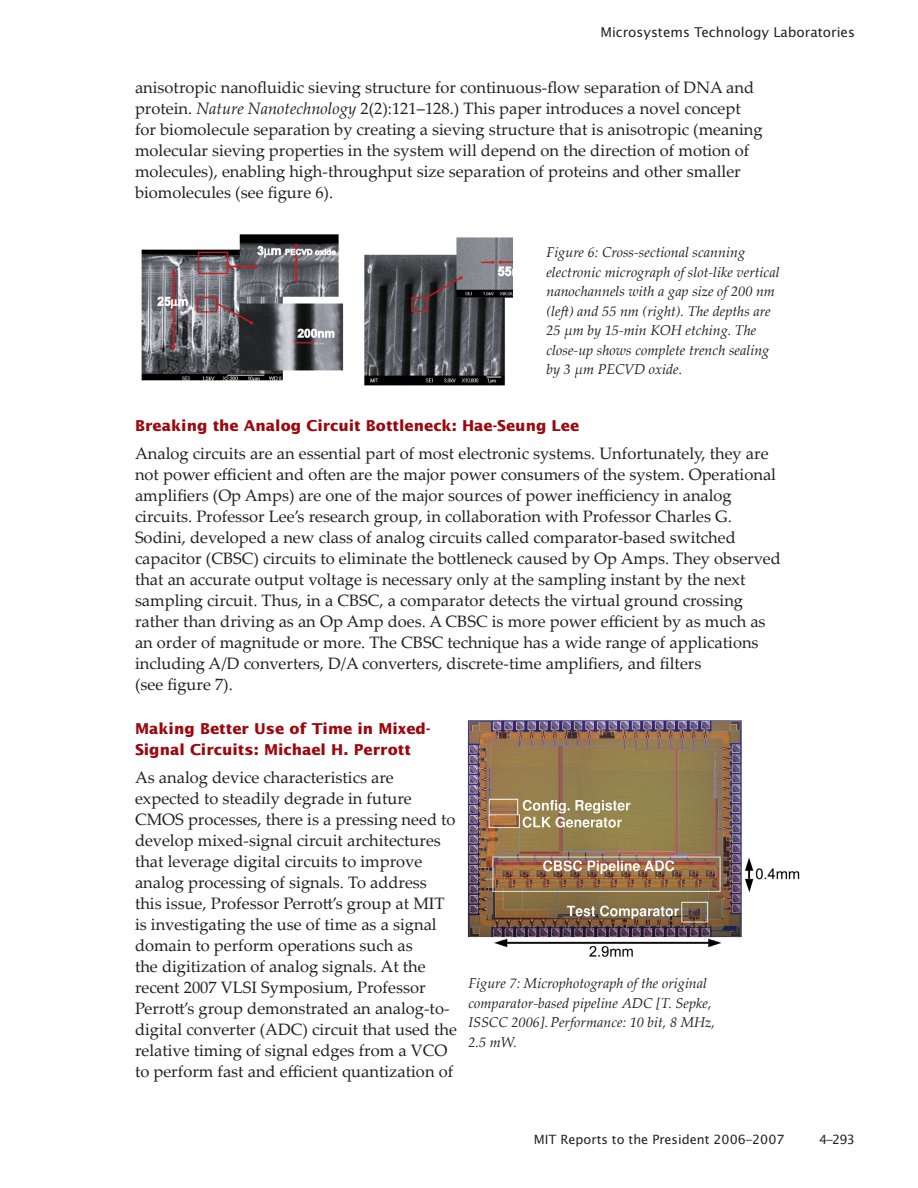
<style>
.page{position:relative;width:918px;height:1188px;background:#fff}
.page>*{position:absolute;margin:0;border:0;box-sizing:border-box;transform-origin:0 0}
.t1{font:16.5px/21px "Palatino Linotype";color:#231f20}
.Heading_3{font:700 15px/21px "Lucida Sans Std";color:#9d070d}
.t2{font:italic 14.25px/19.5px "Palatino Linotype";color:#231f20}
.t3{font:13.5px "Lucida Sans Std";color:#231f20}
.t4{font:12.75px "Lucida Sans Std";color:#231f20}
.s1{font-style:italic}
</style>
<div class="page">
<img style="left:141px;top:234px;width:372px;height:152px">
<img style="left:467px;top:720px;width:333px;height:237px">
<p class="t3" style="left:600px;top:25px;width:256px">Microsystems Technology Laboratories</p>
<p class="t1" style="left:135px;top:76px;width:629px">anisotropic nanofluidic sieving structure for continuous-flow separation of DNA and protein. <span class="s1">Nature Nanotechnology</span> 2(2):121–128.) This paper introduces a novel concept for biomolecule separation by creating a sieving structure that is anisotropic (meaning molecular sieving properties in the system will depend on the direction of motion of molecules), enabling high-throughput size separation of proteins and other smaller biomolecules (see figure 6).</p>
<p class="t2" style="left:546px;top:242px;width:235px">Figure 6: Cross-sectional scanning electronic micrograph of slot-like vertical nanochannels with a gap size of 200 nm (left) and 55 nm (right). The depths are 25 µm by 15-min KOH etching. The close-up shows complete trench sealing by 3 µm PECVD oxide.</p>
<p class="Heading_3" style="left:135px;top:415px;width:446px">Breaking the Analog Circuit Bottleneck: Hae-Seung Lee</p>
<p class="t1" style="left:135px;top:442px;width:647px">Analog circuits are an essential part of most electronic systems. Unfortunately, they are not power efficient and often are the major power consumers of the system. Operational amplifiers (Op Amps) are one of the major sources of power inefficiency in analog circuits. Professor Lee’s research group, in collaboration with Professor Charles G.<br>Sodini, developed a new class of analog circuits called comparator-based switched capacitor (CBSC) circuits to eliminate the bottleneck caused by Op Amps. They observed that an accurate output voltage is necessary only at the sampling instant by the next sampling circuit. Thus, in a CBSC, a comparator detects the virtual ground crossing rather than driving as an Op Amp does. A CBSC is more power efficient by as much as an order of magnitude or more. The CBSC technique has a wide range of applications including A/D converters, D/A converters, discrete-time amplifiers, and filters<br>(see figure 7).</p>
<p class="Heading_3" style="left:135px;top:718px;width:297px">Making Better Use of Time in Mixed-<br>Signal Circuits: Michael H. Perrott</p>
<p class="t1" style="left:135px;top:766px;width:324px">As analog device characteristics are expected to steadily degrade in future CMOS processes, there is a pressing need to develop mixed-signal circuit architectures that leverage digital circuits to improve analog processing of signals. To address this issue, Professor Perrott’s group at MIT is investigating the use of time as a signal domain to perform operations such as<br>the digitization of analog signals. At the recent 2007 VLSI Symposium, Professor Perrott’s group demonstrated an analog-to&shy;digital converter (ADC) circuit that used the relative timing of signal edges from a VCO to perform fast and efficient quantization of</p>
<p class="t2" style="left:468px;top:973px;width:248px">Figure 7: Microphotograph of the original comparator-based pipeline ADC [T. Sepke, ISSCC 2006].Performance: 10 bit, 8 MHz, 2.5 mW.</p>
<p class="t4" style="left:534px;top:1132px;width:252px">MIT Reports to the President 2006–2007</p>
<p class="t4" style="left:819px;top:1132px;width:38px">4–293</p>
</div>
